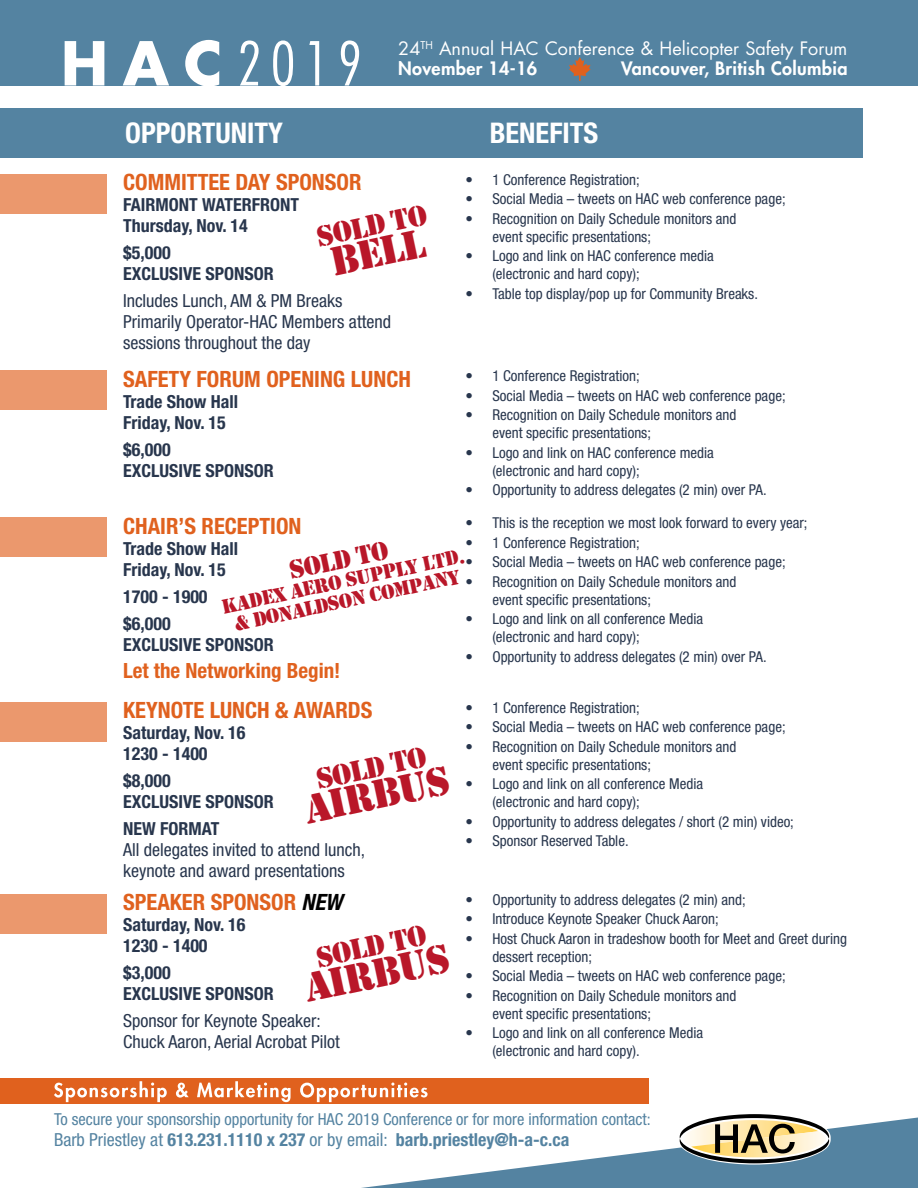
<style>
.page{position:relative;width:918px;height:1188px;background:#fff}
.page>*{position:absolute;margin:0;border:0;box-sizing:border-box;transform-origin:0 0}
.t1{font:300 condensed 58.95px "Futura Std";color:#fff}
.t2{font:42px "Stencil";color:#b91729}
.t3{font:30px "Stencil";color:#b91729}
.t4{font:700 condensed 28.5px "Helvetica Neue LT Std";color:#fff}
.t5{font:27px "Stencil";color:#b91729}
.t6{font:700 condensed 22.5px "Helvetica Neue LT Std";color:#e0611e}
.t7{font:21px/19.5px "Stencil";color:#b91729}
.t8{font:700 condensed 21px "Helvetica Neue LT Std";color:#e0611e}
.t9{font:700 condensed 18px/21px "Helvetica Neue LT Std";color:#28364d}
.t10{font:condensed 18px/21px "Helvetica Neue LT Std";color:#28364d}
.t11{font:700 condensed 18px "Helvetica Neue LT Std";color:#5483a1}
.t12{font:18px "Futura Std";color:#fff}
.t13{font:800 18px "Futura Std";letter-spacing:.02em;color:#fff}
.t14{font:condensed 16.5px "Helvetica Neue LT Std";color:#5483a1}
.t15{font:condensed 15px/18px "Helvetica Neue LT Std";color:#28364d}
.s1{font-weight:700;font-stretch:normal}
.s2{font-style:italic;color:#000}
.s3{font-weight:400}
</style>
<div class="page">
<div style="left:0;top:0;width:918px;height:85px;background:#5483a1"></div>
<svg style="left:569px;top:57px;width:22px;height:24px"></svg>
<svg style="left:361px;top:1114px;width:557px;height:74px"></svg>
<div style="left:0;top:1079px;width:649px;height:25px;background:#e0611e"></div>
<svg style="left:54px;top:1081px;width:374px;height:21px"></svg>
<div style="left:0;top:174px;width:106px;height:39px;background:#eb986d"></div>
<div style="left:0;top:371px;width:106px;height:39px;background:#eb986d"></div>
<div style="left:0;top:518px;width:106px;height:39px;background:#eb986d"></div>
<div style="left:0;top:702px;width:106px;height:39px;background:#eb986d"></div>
<div style="left:0;top:894px;width:106px;height:39px;background:#eb986d"></div>
<div style="left:0;top:108px;width:862px;height:50px;background:#5483a1"></div>
<h1 class="t1" style="left:61px;top:29px;width:303px"><span class="s1">HAC</span>2019</h1>
<p class="t12" style="left:398px;top:37px;width:451px">24<sup>TH</sup> Annual HAC Conference &amp; Helicopter Safety Forum</p>
<p class="t13" style="left:398px;top:57px;width:140px">November 14-16</p>
<p class="t13" style="left:621px;top:57px;width:228px">Vancouver, British Columbia</p>
<h3 class="t4" style="left:125px;top:116px;width:159px">OPPORTUNITY</h3>
<h3 class="t4" style="left:490px;top:116px;width:110px">BENEFITS</h3>
<h3 class="t6" style="left:123px;top:168px;width:240px">COMMITTEE DAY SPONSOR</h3>
<p class="t9" style="left:123px;top:194px;width:177px">FAIRMONT WATERFRONT<br>Thursday, Nov. 14</p>
<p class="t9" style="left:123px;top:242px;width:152px">$5,000<br>EXCLUSIVE SPONSOR</p>
<p class="t10" style="left:123px;top:290px;width:269px">Includes Lunch, AM &amp; PM Breaks<br>Primarily Operator-HAC Members attend sessions throughout the day</p>
<h3 class="t3" style="left:313px;top:220px;width:124px;rotate:-12deg">SOLD to</h3>
<h2 class="t2" style="left:326px;top:239px;width:71px;rotate:-12deg">bell</h2>
<h3 class="t6" style="left:123px;top:365px;width:289px">SAFETY FORUM OPENING LUNCH</h3>
<p class="t9" style="left:123px;top:390px;width:116px">Trade Show Hall<br>Friday, Nov. 15</p>
<p class="t9" style="left:123px;top:438px;width:152px">$6,000<br>EXCLUSIVE SPONSOR</p>
<p class="t15" style="left:465px;top:170px;width:176px">• 1 Conference Registration;</p>
<p class="t15" style="left:465px;top:190px;width:322px">• Social Media – tweets on HAC web conference page;</p>
<p class="t15" style="left:492px;top:209px;width:246px;text-indent:-27px">• Recognition on Daily Schedule monitors and event specific presentations;</p>
<p class="t15" style="left:492px;top:247px;width:223px;text-indent:-27px">• Logo and link on HAC conference media (electronic and hard copy);</p>
<p class="t15" style="left:465px;top:284px;width:294px">• Table top display/pop up for Community Breaks.</p>
<p class="t15" style="left:465px;top:367px;width:176px">• 1 Conference Registration;</p>
<p class="t15" style="left:465px;top:386px;width:322px">• Social Media – tweets on HAC web conference page;</p>
<p class="t15" style="left:492px;top:406px;width:246px;text-indent:-27px">• Recognition on Daily Schedule monitors and event specific presentations;</p>
<p class="t15" style="left:492px;top:443px;width:223px;text-indent:-27px">• Logo and link on HAC conference media (electronic and hard copy);</p>
<p class="t15" style="left:465px;top:481px;width:303px">• Opportunity to address delegates (2 min) over PA.</p>
<h3 class="t6" style="left:123px;top:512px;width:180px">CHAIR’S RECEPTION</h3>
<p class="t9" style="left:123px;top:537px;width:116px">Trade Show Hall<br>Friday, Nov. 15</p>
<p class="t9" style="left:123px;top:582px;width:86px;line-height:27px">1700 - 1900 $6,000</p>
<p class="t9" style="left:123px;top:633px;width:152px">EXCLUSIVE SPONSOR</p>
<h3 class="t8" style="left:123px;top:657px;width:219px">Let the Networking Begin!</h3>
<p class="t15" style="left:465px;top:514px;width:344px">• This is the reception we most look forward to every year;</p>
<p class="t15" style="left:465px;top:533px;width:176px">• 1 Conference Registration;</p>
<p class="t15" style="left:465px;top:553px;width:322px">• Social Media – tweets on HAC web conference page;</p>
<p class="t15" style="left:492px;top:572px;width:246px;text-indent:-27px">• Recognition on Daily Schedule monitors and event specific presentations;</p>
<p class="t15" style="left:492px;top:610px;width:212px;text-indent:-27px">• Logo and link on all conference Media (electronic and hard copy);</p>
<p class="t15" style="left:465px;top:647px;width:303px">• Opportunity to address delegates (2 min) over PA.</p>
<h3 class="t5" style="left:286px;top:555px;width:112px;rotate:-12deg">SOLD to</h3>
<h3 class="t7" style="left:229px;top:596px;width:242px;text-indent:-9px;rotate:-12deg">KADEX Ae roSupply Ltd. &amp; Donaldso</h3>
<h3 class="t7" style="left:350px;top:590px;width:112px;rotate:-12deg">n Company</h3>
<h3 class="t6" style="left:123px;top:696px;width:251px">KEYNOTE LUNCH &amp; AWARDS</h3>
<p class="t9" style="left:123px;top:722px;width:124px">Saturday, Nov. 16<br>1230 - 1400</p>
<p class="t9" style="left:123px;top:770px;width:152px">$8,000<br>EXCLUSIVE SPONSOR</p>
<p class="t9" style="left:123px;top:818px;width:98px">NEW FORMAT</p>
<p class="t10" style="left:123px;top:839px;width:243px">All delegates invited to attend lunch, keynote and award presentations</p>
<h3 class="t3" style="left:313px;top:762px;width:124px;rotate:-12deg">SOLD to</h3>
<h2 class="t2" style="left:300px;top:786px;width:168px;rotate:-12deg">airbus</h2>
<h3 class="t6" style="left:123px;top:888px;width:221px">SPEAKER SPONSOR <span class="s2">NEW</span></h3>
<p class="t9" style="left:123px;top:914px;width:124px">Saturday, Nov. 16<br>1230 - 1400</p>
<p class="t9" style="left:123px;top:962px;width:152px">$3,000<br>EXCLUSIVE SPONSOR</p>
<p class="t10" style="left:123px;top:1010px;width:218px">Sponsor for Keynote Speaker:<br>Chuck Aaron, Aerial Acrobat Pilot</p>
<h3 class="t3" style="left:313px;top:941px;width:124px;rotate:-12deg">SOLD to</h3>
<h2 class="t2" style="left:300px;top:965px;width:168px;rotate:-12deg">airbus</h2>
<p class="t15" style="left:465px;top:698px;width:176px">• 1 Conference Registration;</p>
<p class="t15" style="left:465px;top:718px;width:322px">• Social Media – tweets on HAC web conference page;</p>
<p class="t15" style="left:492px;top:737px;width:246px;text-indent:-27px">• Recognition on Daily Schedule monitors and event specific presentations;</p>
<p class="t15" style="left:492px;top:775px;width:212px;text-indent:-27px">• Logo and link on all conference Media (electronic and hard copy);</p>
<p class="t15" style="left:465px;top:812px;width:330px">• Opportunity to address delegates / short (2 min) video;</p>
<p class="t15" style="left:465px;top:832px;width:165px">• Sponsor Reserved Table.</p>
<p class="t15" style="left:465px;top:890px;width:282px">• Opportunity to address delegates (2 min) and;</p>
<p class="t15" style="left:465px;top:910px;width:255px">• Introduce Keynote Speaker Chuck Aaron;</p>
<p class="t15" style="left:492px;top:929px;width:356px;text-indent:-27px">• Host Chuck Aaron in tradeshow booth for Meet and Greet during dessert reception;</p>
<p class="t15" style="left:465px;top:967px;width:322px">• Social Media – tweets on HAC web conference page;</p>
<p class="t15" style="left:492px;top:986px;width:246px;text-indent:-27px">• Recognition on Daily Schedule monitors and event specific presentations;</p>
<p class="t15" style="left:492px;top:1024px;width:212px;text-indent:-27px">• Logo and link on all conference Media (electronic and hard copy).</p>
<p class="t14" style="left:54px;top:1109px;width:598px">To secure your sponsorship opportunity for HAC 2019 Conference or for more information contact:</p>
<p class="t11" style="left:54px;top:1129px;width:517px"><span class="s3">Barb Priestley at</span> 613.231.1110 x 237 <span class="s3">or by email:</span> barb.priestley@h-a-c.ca</p>
</div>
